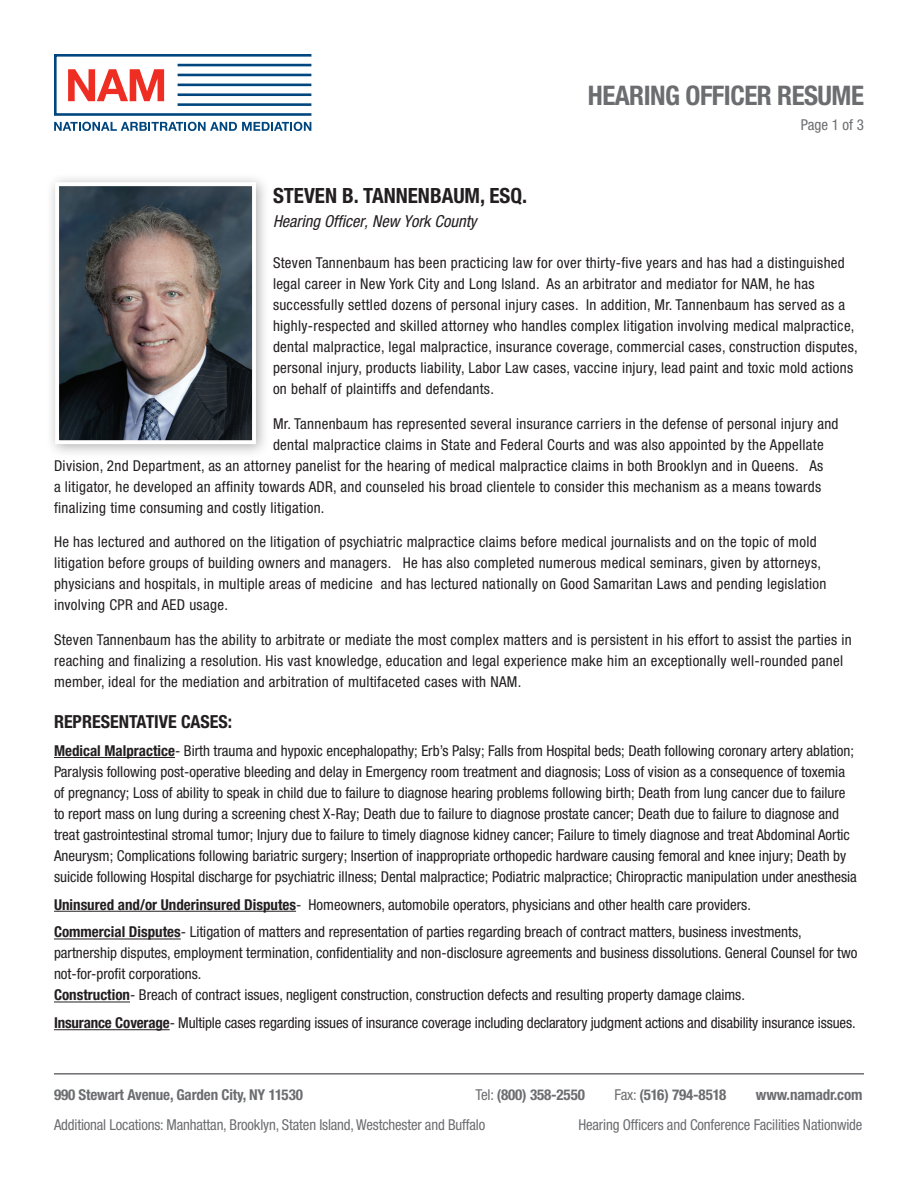
<style>
.page{position:relative;width:918px;height:1188px;background:#fff}
.page>*{position:absolute;margin:0;border:0;box-sizing:border-box;transform-origin:0 0}
.t1{font:700 condensed 27px "Helvetica Neue LT Std";letter-spacing:-.02em;color:#6c6d70}
.t2{font:700 condensed 21px "Helvetica Neue LT Std";color:#231f20}
.t3{font:700 condensed 18px "Helvetica Neue LT Std";color:#231f20}
.t4{font:italic condensed 16.5px "Helvetica Neue LT Std";color:#231f20}
.t5{font:condensed 15px/21px "Helvetica Neue LT Std";letter-spacing:.02em;color:#231f20}
.t6{font:condensed 15px/21px "Helvetica Neue LT Std";color:#231f20}
.t7{font:condensed 15px "Helvetica Neue LT Std";letter-spacing:-.01em;color:#6c6d70}
.t8{font:condensed 15px "Helvetica Neue LT Std";letter-spacing:-.01em;color:#231f20}
.t9{font:700 condensed 15px "Helvetica Neue LT Std";letter-spacing:-.01em;color:#6c6d70}
.s1{font-weight:700}
.s2{font-weight:400}
</style>
<div class="page">
<hr style="left:54px;top:1073px;width:810px;height:2px;background:#6c6d70">
<svg style="left:54px;top:54px;width:257px;height:77px"></svg>
<hr style="left:54px;top:757px;width:121px;height:1px;background:#231f20">
<hr style="left:54px;top:911px;width:242px;height:1px;background:#231f20">
<hr style="left:54px;top:939px;width:127px;height:1px;background:#231f20">
<hr style="left:54px;top:1002px;width:76px;height:1px;background:#231f20">
<hr style="left:54px;top:1029px;width:116px;height:1px;background:#231f20">
<div style="left:46px;top:173px;width:224px;height:286px;background:#231f20;opacity:.35"></div>
<img style="left:60px;top:187px;width:191px;height:252px">
<div style="left:55px;top:182px;width:201px;height:262px;border:4px solid #fff"></div>
<h1 class="t1" style="left:588px;top:79px;width:278px">HEARING OFFICER RESUME</h1>
<p class="t7" style="left:801px;top:116px;width:65px">Page 1 of 3</p>
<h2 class="t2" style="left:273px;top:183px;width:256px">STEVEN B. TANNENBAUM, ESQ.</h2>
<p class="t4" style="left:273px;top:212px;width:205px">Hearing Officer, New York County</p>
<p class="t5" style="left:273px;top:253px;width:586px">Steven Tannenbaum has been practicing law for over thirty-five years and has had a distinguished legal career in New York City and Long Island. As an arbitrator and mediator for NAM, he has successfully settled dozens of personal injury cases. In addition, Mr. Tannenbaum has served as a highly-respected and skilled attorney who handles complex litigation involving medical malpractice, dental malpractice, legal malpractice, insurance coverage, commercial cases, construction disputes, personal injury, products liability, Labor Law cases, vaccine injury, lead paint and toxic mold actions on behalf of plaintiffs and defendants.</p>
<p class="t5" style="left:273px;top:413px;width:567px">Mr. Tannenbaum has represented several insurance carriers in the defense of personal injury and</p>
<p class="t5" style="left:273px;top:434px;width:552px">dental malpractice claims in State and Federal Courts and was also appointed by the Appellate</p>
<p class="t5" style="left:54px;top:455px;width:771px">Division, 2nd Department, as an attorney panelist for the hearing of medical malpractice claims in both Brooklyn and in Queens. As</p>
<p class="t5" style="left:54px;top:476px;width:769px">a litigator, he developed an affinity towards ADR, and counseled his broad clientele to consider this mechanism as a means towards</p>
<p class="t5" style="left:54px;top:497px;width:272px">finalizing time consuming and costly litigation.</p>
<p class="t5" style="left:54px;top:532px;width:774px">He has lectured and authored on the litigation of psychiatric malpractice claims before medical journalists and on the topic of mold litigation before groups of building owners and managers. He has also completed numerous medical seminars, given by attorneys, physicians and hospitals, in multiple areas of medicine and has lectured nationally on Good Samaritan Laws and pending legislation involving CPR and AED usage.</p>
<p class="t5" style="left:54px;top:629px;width:799px">Steven Tannenbaum has the ability to arbitrate or mediate the most complex matters and is persistent in his effort to assist the parties in reaching and finalizing a resolution. His vast knowledge, education and legal experience make him an exceptionally well-rounded panel member, ideal for the mediation and arbitration of multifaceted cases with NAM.</p>
<p class="t3" style="left:54px;top:711px;width:180px">REPRESENTATIVE CASES:</p>
<p class="t6" style="left:54px;top:740px;width:804px"><span class="s1">Medical Malpractice</span>- Birth trauma and hypoxic encephalopathy; Erb’s Palsy; Falls from Hospital beds; Death following coronary artery ablation; Paralysis following post-operative bleeding and delay in Emergency room treatment and diagnosis; Loss of vision as a consequence of toxemia of pregnancy; Loss of ability to speak in child due to failure to diagnose hearing problems following birth; Death from lung cancer due to failure to report mass on lung during a screening chest X-Ray; Death due to failure to diagnose prostate cancer; Death due to failure to diagnose and treat gastrointestinal stromal tumor; Injury due to failure to timely diagnose kidney cancer; Failure to timely diagnose and treat Abdominal Aortic Aneurysm; Complications following bariatric surgery; Insertion of inappropriate orthopedic hardware causing femoral and knee injury; Death by suicide following Hospital discharge for psychiatric illness; Dental malpractice; Podiatric malpractice; Chiropractic manipulation under anesthesia</p>
<p class="t6" style="left:54px;top:890px;width:749px;line-height:27.8px"><span class="s1">Uninsured and/or Underinsured Disputes</span>- Homeowners, automobile operators, physicians and other health care providers.<br><span class="s1">Commercial Disputes</span>- Litigation of matters and representation of parties regarding breach of contract matters, business investments,</p>
<p class="t6" style="left:54px;top:943px;width:805px">partnership disputes, employment termination, confidentiality and non-disclosure agreements and business dissolutions. General Counsel for two not-for-profit corporations.<br><span class="s1">Construction</span>- Breach of contract issues, negligent construction, construction defects and resulting property damage claims.</p>
<p class="t8" style="left:54px;top:1014px;width:803px"><span class="s1">Insurance Coverage</span>- Multiple cases regarding issues of insurance coverage including declaratory judgment actions and disability insurance issues.</p>
<p class="t9" style="left:54px;top:1086px;width:250px">990 Stewart Avenue, Garden City, NY 11530</p>
<p class="t9" style="left:475px;top:1086px;width:111px"><span class="s2">Tel:</span> (800) 358-2550</p>
<p class="t9" style="left:614px;top:1086px;width:113px"><span class="s2">Fax:</span> (516) 794-8518</p>
<p class="t9" style="left:756px;top:1086px;width:108px">www.namadr.com</p>
<p class="t7" style="left:54px;top:1116px;width:433px">Additional Locations: Manhattan, Brooklyn, Staten Island, Westchester and Buffalo</p>
<p class="t7" style="left:578px;top:1116px;width:286px">Hearing Officers and Conference Facilities Nationwide</p>
</div>
